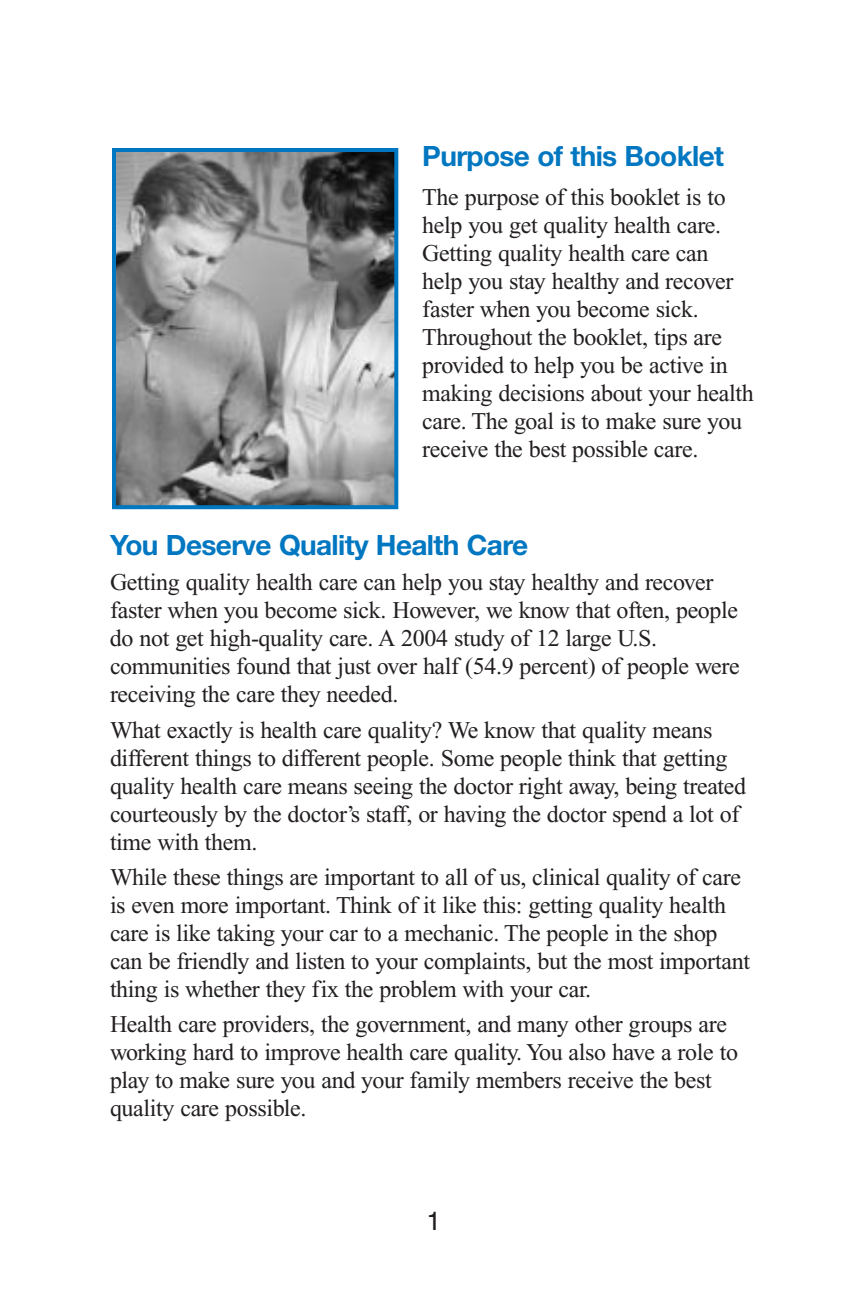
<style>
.page{position:relative;width:864px;height:1296px;background:#fff}
.page>*{position:absolute;margin:0;border:0;box-sizing:border-box;transform-origin:0 0}
.t1{font:700 28px "Helvetica Neue";letter-spacing:-.02em;color:#0077c0}
.t2{font:26px "Helvetica";color:#231f20}
.t3{font:24px/28px "Times New Roman";letter-spacing:-.015em;color:#231f20}
</style>
<div class="page">
<img style="left:117px;top:153px;width:276px;height:351px">
<div style="left:112px;top:148px;width:286px;height:361px;border:4px solid #0077c0"></div>
<p class="t1" style="left:422px;top:146px;width:303px">Purpose of this Booklet</p>
<p class="t3" style="left:422px;top:185px;width:333px">The purpose of this booklet is to help you get quality health care.<br>Getting quality health care can help you stay healthy and recover faster when you become sick.<br>Throughout the booklet, tips are provided to help you be active in making decisions about your health care. The goal is to make sure you receive the best possible care.</p>
<p class="t1" style="left:110px;top:535px;width:420px">You Deserve Quality Health Care</p>
<p class="t3" style="left:110px;top:571px;width:631px">Getting quality health care can help you stay healthy and recover faster when you become sick. However, we know that often, people do not get high-quality care. A 2004 study of 12 large U.S. communities found that just over half (54.9 percent) of people were receiving the care they needed.</p>
<p class="t3" style="left:110px;top:718px;width:638px">What exactly is health care quality? We know that quality means different things to different people. Some people think that getting quality health care means seeing the doctor right away, being treated courteously by the doctor’s staff, or having the doctor spend a lot of time with them.</p>
<p class="t3" style="left:110px;top:865px;width:642px">While these things are important to all of us, clinical quality of care is even more important. Think of it like this: getting quality health care is like taking your car to a mechanic. The people in the shop can be friendly and listen to your complaints, but the most important thing is whether they fix the problem with your car.</p>
<p class="t3" style="left:110px;top:1012px;width:630px">Health care providers, the government, and many other groups are working hard to improve health care quality. You also have a role to play to make sure you and your family members receive the best quality care possible.</p>
<p class="t2" style="left:427px;top:1211px;width:16px">1</p>
</div>
